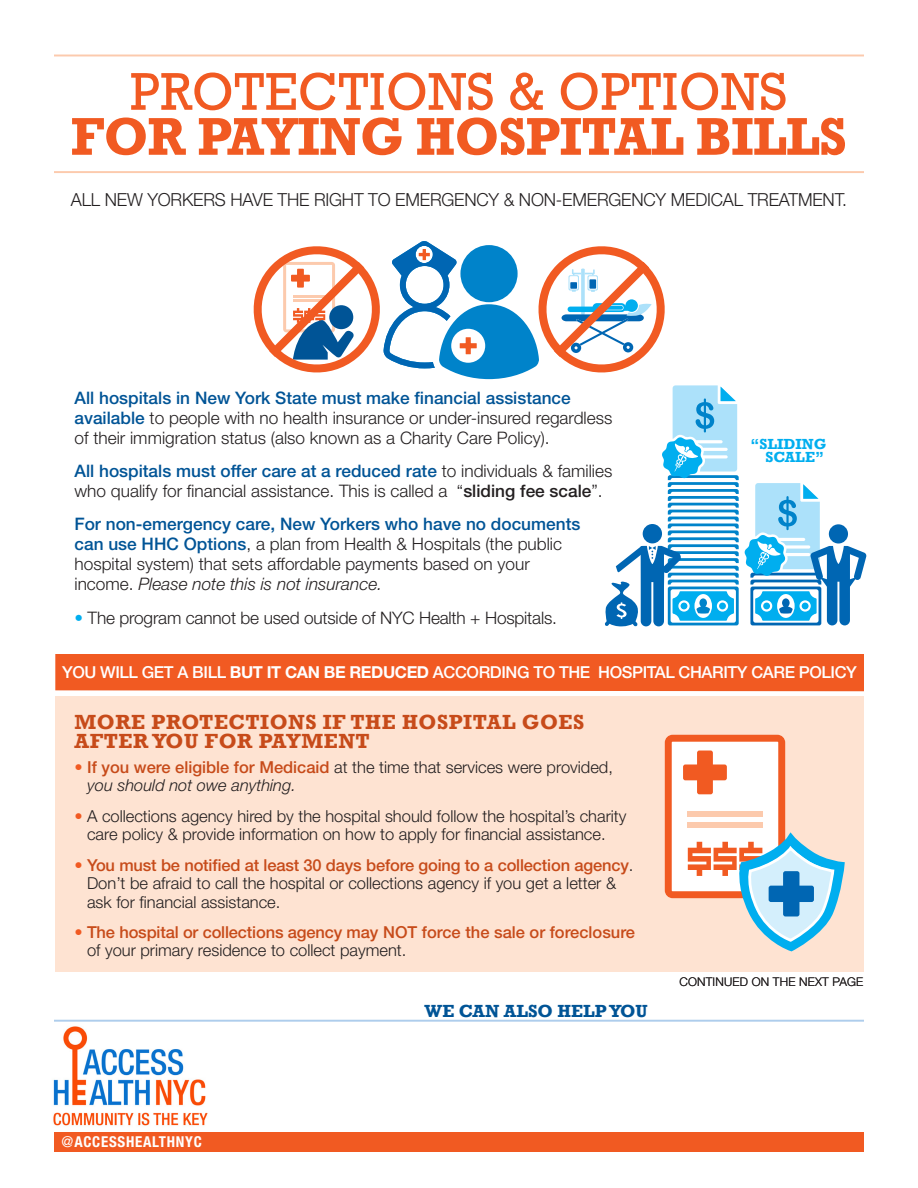
<style>
.page{position:relative;width:918px;height:1188px;background:#fff}
.page>*{position:absolute;margin:0;border:0;box-sizing:border-box;transform-origin:0 0}
.t1{font:700 54px/45px "Rockwell";letter-spacing:-.015em;color:#f15a22;text-align:center}
.t2{font:700 21px/19.5px "Rockwell";letter-spacing:.025em;color:#c74b1a}
.t3{font:300 18px "Helvetica Neue LT Std";letter-spacing:-.01em;color:#231f20}
.t4{font:700 18px "Rockwell";color:#005496}
.t5{font:300 17.25px/20px "Helvetica Neue LT Std";color:#231f20}
.t6{font:300 16.5px/18.5px "Helvetica Neue LT Std";color:#231f20}
.t7{font:500 16.5px/18.5px "Helvetica Neue LT Std";letter-spacing:-.01em;color:#c74b1a}
.t8{font:500 16.5px "Helvetica Neue LT Std";letter-spacing:-.025em;color:#fff}
.t9{font:700 condensed 15px "Helvetica Neue LT Std";letter-spacing:.05em;color:#fff}
.t10{font:700 15px "Rockwell";color:#00aeef}
.t11{font:300 12px "Helvetica Neue LT Std";letter-spacing:.015em;color:#231f20}
.s1{font-weight:400}
.s2{font-weight:500;color:#005496}
.s3{font-weight:500}
.s4{font-style:italic}
.s5{color:#00aeef}
.s6{font-weight:700}
.s7{color:#f15a22}
.s8{font-weight:500;color:#c74b1a}
.s9{font-weight:300;color:#f15a22}
.s10{font-weight:300;color:#231f20}
.s11{font-weight:400;font-stretch:normal}
</style>
<div class="page">
<img style="left:53px;top:1026px;width:155px;height:100px">
<div style="left:54px;top:1132px;width:810px;height:19px;background:#f15a22"></div>
<hr style="left:54px;top:1020px;width:810px;height:2px;background:#aecdec">
<hr style="left:54px;top:55px;width:810px;height:1px;background:#fccaad">
<hr style="left:54px;top:171px;width:810px;height:2px;background:#fccaad">
<div style="left:55px;top:696px;width:808px;height:276px;background:#fee3d2"></div>
<svg style="left:253px;top:241px;width:412px;height:138px"></svg>
<svg style="left:605px;top:385px;width:262px;height:242px"></svg>
<svg style="left:665px;top:735px;width:180px;height:217px"></svg>
<div style="left:55px;top:654px;width:809px;height:37px;background:#f15a22"></div>
<p class="t1" style="left:71px;top:69px;width:778px"><span class="s1">PROTECTIONS &amp; OPTIONS<br></span>FOR PAYING HOSPITAL BILLS</p>
<p class="t3" style="left:71px;top:189px;width:778px">ALL NEW YORKERS HAVE THE RIGHT TO EMERGENCY &amp; NON-EMERGENCY MEDICAL TREATMENT.</p>
<p class="t5" style="left:75px;top:387px;width:539px"><span class="s2">All hospitals in New York State must make financial assistance available</span> to people with no health insurance or under-insured regardless of their immigration status (also known as a Charity Care Policy).</p>
<p class="t5" style="left:75px;top:461px;width:539px"><span class="s2">All hospitals must offer care at a reduced rate</span> to individuals &amp; families who qualify for financial assistance. This is called a “<span class="s3">sliding fee scale</span>”.</p>
<p class="t5" style="left:75px;top:514px;width:507px"><span class="s2">For non-emergency care, New Yorkers who have no documents can use HHC Options</span>, a plan from Health &amp; Hospitals (the public hospital system) that sets affordable payments based on your income. <span class="s4">Please note this is not insurance.</span></p>
<p class="t5" style="left:75px;top:607px;width:484px"><span class="s5">•</span> The program cannot be used outside of NYC Health + Hospitals.</p>
<p class="t10" style="left:751px;top:434px;width:77px">“SLIDING</p>
<p class="t10" style="left:765px;top:448px;width:60px">SCALE”</p>
<p class="t8" style="left:62px;top:662px;width:796px">YOU WILL GET A BILL <span class="s6">BUT IT CAN BE REDUCED</span> ACCORDING TO THE HOSPITAL CHARITY CARE POLICY</p>
<p class="t2" style="left:75px;top:712px;width:511px">MORE PROTECTIONS IF THE HOSPITAL GOES<br>AFTER YOU FOR PAYMENT</p>
<p class="t6" style="left:87px;top:757px;width:527px;text-indent:-13px"><span class="s7">•</span> <span class="s8">If you were eligible for Medicaid</span> at the time that services were provided, <span class="s4">you should not owe anything.</span></p>
<p class="t6" style="left:75px;top:806px;width:553px;text-align:center"><span class="s7">•</span> A collections agency hired by the hospital should follow the hospital’s charity care policy &amp; provide information on how to apply for financial assistance.</p>
<p class="t6" style="left:87px;top:855px;width:548px;text-indent:-13px"><span class="s7">•</span> <span class="s8">You must be notified at least 30 days before going to a collection agency</span>.<br>Don’t be afraid to call the hospital or collections agency if you get a letter &amp; ask for financial assistance.</p>
<p class="t7" style="left:87px;top:923px;width:550px;text-indent:-13px"><span class="s9">•</span> The hospital or collections agency may NOT force the sale or foreclosure <span class="s10">of your primary residence to collect payment.</span></p>
<p class="t4" style="left:425px;top:1000px;width:225px">WE CAN ALSO HELP YOU</p>
<p class="t11" style="left:679px;top:974px;width:185px">CONTINUED ON THE NEXT PAGE</p>
<p class="t9" style="left:62px;top:1133px;width:142px"><span class="s11">@</span>ACCESSHEALTHNYC</p>
</div>
